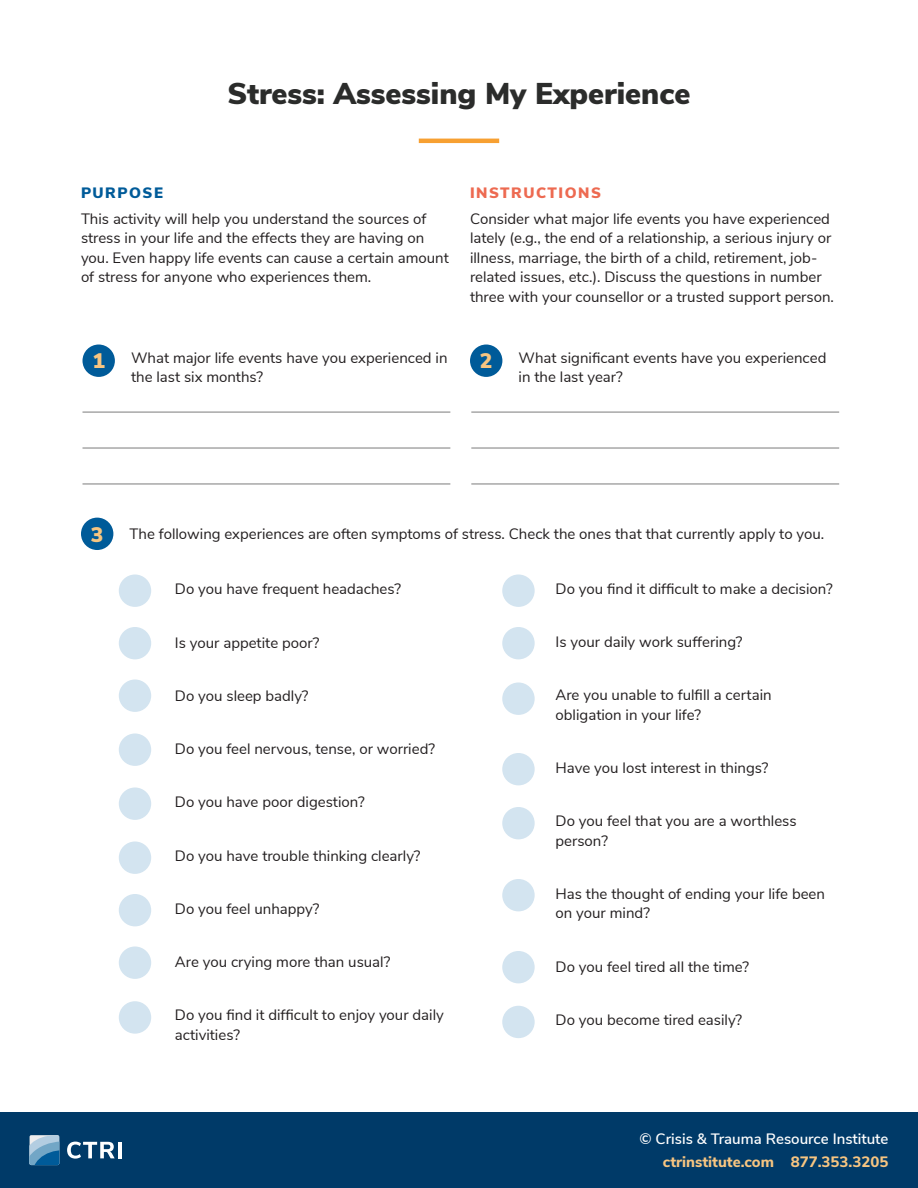
<style>
.page{position:relative;width:918px;height:1188px;background:#fff}
.page>*{position:absolute;margin:0;border:0;box-sizing:border-box;transform-origin:0 0}
.t1{font:900 30px "Nunito Sans";color:#2b2c2b}
.t2{font:900 21px "Nunito Sans";color:#f7c581}
.t3{font:15px/19.5px "Nunito Sans";color:#231f20}
.t4{font:600 15px "Nunito Sans";color:#fff}
.t5{font:800 15px "Nunito Sans";color:#f7c581}
.t6{font:900 15px "Nunito Sans";letter-spacing:.1em;color:#ed6a51}
.t7{font:900 15px "Nunito Sans";letter-spacing:.1em;color:#005b99}
</style>
<div class="page">
<div style="left:0;top:1112px;width:918px;height:76px;background:#003a68"></div>
<svg style="left:29px;top:1135px;width:30px;height:30px"></svg>
<svg style="left:67px;top:1142px;width:48px;height:17px"></svg>
<hr style="left:118px;top:1142px;width:4px;height:16px;background:#fff">
<hr style="left:419px;top:139px;width:80px;height:4px;background:#f7a032">
<div style="left:119px;top:575px;width:32px;height:32px;background:#d3e4f0;border-radius:50%"></div>
<div style="left:502px;top:575px;width:33px;height:32px;background:#d3e4f0;border-radius:50%"></div>
<div style="left:119px;top:788px;width:32px;height:32px;background:#d3e4f0;border-radius:50%"></div>
<div style="left:502px;top:807px;width:33px;height:32px;background:#d3e4f0;border-radius:50%"></div>
<div style="left:119px;top:680px;width:32px;height:32px;background:#d3e4f0;border-radius:50%"></div>
<div style="left:502px;top:683px;width:33px;height:32px;background:#d3e4f0;border-radius:50%"></div>
<div style="left:119px;top:894px;width:32px;height:32px;background:#d3e4f0;border-radius:50%"></div>
<div style="left:502px;top:879px;width:33px;height:32px;background:#d3e4f0;border-radius:50%"></div>
<div style="left:119px;top:627px;width:32px;height:32px;background:#d3e4f0;border-radius:50%"></div>
<div style="left:502px;top:627px;width:33px;height:32px;background:#d3e4f0;border-radius:50%"></div>
<div style="left:119px;top:842px;width:32px;height:32px;background:#d3e4f0;border-radius:50%"></div>
<div style="left:119px;top:734px;width:32px;height:32px;background:#d3e4f0;border-radius:50%"></div>
<div style="left:502px;top:753px;width:33px;height:32px;background:#d3e4f0;border-radius:50%"></div>
<div style="left:119px;top:947px;width:32px;height:32px;background:#d3e4f0;border-radius:50%"></div>
<div style="left:502px;top:951px;width:33px;height:32px;background:#d3e4f0;border-radius:50%"></div>
<div style="left:119px;top:1001px;width:32px;height:33px;background:#d3e4f0;border-radius:50%"></div>
<div style="left:502px;top:1006px;width:33px;height:32px;background:#d3e4f0;border-radius:50%"></div>
<div style="left:83px;top:345px;width:32px;height:32px;background:#005b99;border-radius:50%"></div>
<div style="left:470px;top:345px;width:32px;height:32px;background:#005b99;border-radius:50%"></div>
<div style="left:81px;top:518px;width:32px;height:32px;background:#005b99;border-radius:50%"></div>
<hr style="left:82px;top:412px;width:368px;height:1px;background:#7c7c7c">
<hr style="left:471px;top:412px;width:368px;height:1px;background:#7c7c7c">
<hr style="left:82px;top:448px;width:368px;height:1px;background:#7c7c7c">
<hr style="left:471px;top:448px;width:368px;height:1px;background:#7c7c7c">
<hr style="left:82px;top:484px;width:368px;height:1px;background:#7c7c7c">
<hr style="left:471px;top:484px;width:368px;height:1px;background:#7c7c7c">
<p class="t1" style="left:227px;top:72px;width:465px">Stress: Assessing My Experience</p>
<p class="t7" style="left:81px;top:181px;width:83px">PURPOSE</p>
<p class="t6" style="left:470px;top:181px;width:132px">INSTRUCTIONS</p>
<p class="t3" style="left:81px;top:208px;width:369px">This activity will help you understand the sources of stress in your life and the effects they are having on you. Even happy life events can cause a certain amount of stress for anyone who experiences them.</p>
<p class="t3" style="left:470px;top:208px;width:366px">Consider what major life events you have experienced lately (e.g., the end of a relationship, a serious injury or illness, marriage, the birth of a child, retirement, job&shy;related issues, etc.). Discuss the questions in number three with your counsellor or a trusted support person.</p>
<p class="t3" style="left:131px;top:347px;width:318px">What major life events have you experienced in the last six months?</p>
<p class="t3" style="left:519px;top:347px;width:309px">What significant events have you experienced in the last year?</p>
<p class="t2" style="left:92px;top:345px;width:14px">1</p>
<p class="t2" style="left:480px;top:345px;width:14px">2</p>
<p class="t2" style="left:91px;top:519px;width:14px">3</p>
<p class="t3" style="left:130px;top:523px;width:696px">The following experiences are often symptoms of stress. Check the ones that that currently apply to you.</p>
<p class="t3" style="left:175px;top:579px;width:228px">Do you have frequent headaches?</p>
<p class="t3" style="left:175px;top:632px;width:146px">Is your appetite poor?</p>
<p class="t3" style="left:175px;top:685px;width:135px">Do you sleep badly?</p>
<p class="t3" style="left:175px;top:738px;width:262px">Do you feel nervous, tense, or worried?</p>
<p class="t3" style="left:175px;top:792px;width:191px">Do you have poor digestion?</p>
<p class="t3" style="left:175px;top:845px;width:247px">Do you have trouble thinking clearly?</p>
<p class="t3" style="left:175px;top:898px;width:146px">Do you feel unhappy?</p>
<p class="t3" style="left:175px;top:951px;width:217px">Are you crying more than usual?</p>
<p class="t3" style="left:175px;top:1005px;width:270px">Do you find it difficult to enjoy your daily activities?</p>
<p class="t3" style="left:556px;top:578px;width:279px">Do you find it difficult to make a decision?</p>
<p class="t3" style="left:556px;top:631px;width:189px">Is your daily work suffering?</p>
<p class="t3" style="left:556px;top:684px;width:218px">Are you unable to fulfill a certain obligation in your life?</p>
<p class="t3" style="left:556px;top:757px;width:214px">Have you lost interest in things?</p>
<p class="t3" style="left:556px;top:810px;width:243px">Do you feel that you are a worthless person?</p>
<p class="t3" style="left:556px;top:883px;width:271px">Has the thought of ending your life been on your mind?</p>
<p class="t3" style="left:556px;top:956px;width:195px">Do you feel tired all the time?</p>
<p class="t3" style="left:556px;top:1009px;width:188px">Do you become tired easily?</p>
<p class="t4" style="left:639px;top:1127px;width:251px">© Crisis &amp; Trauma Resource Institute</p>
<p class="t5" style="left:663px;top:1150px;width:227px">ctrinstitute.com 877.353.3205</p>
</div>
